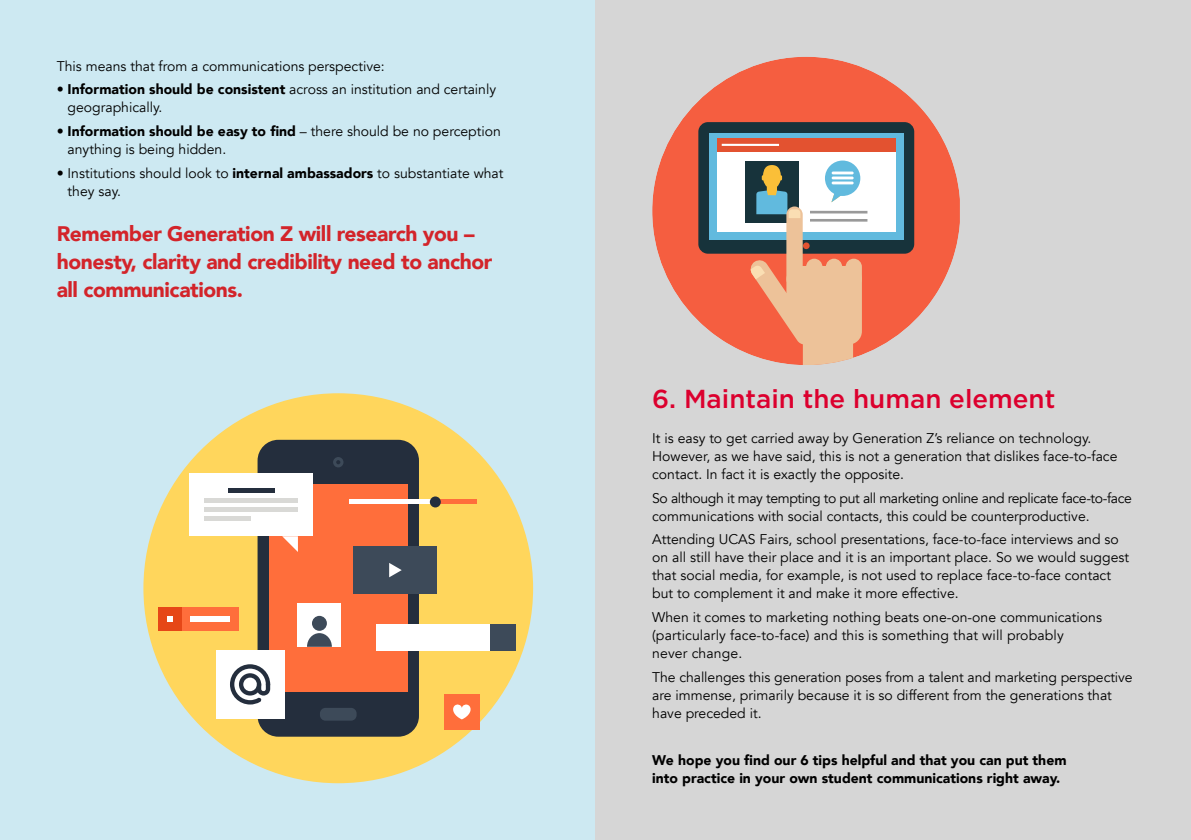
<style>
.page{position:relative;width:1191px;height:840px;background:#fff}
.page>*{position:absolute;margin:0;border:0;box-sizing:border-box;transform-origin:0 0}
.t1{font:500 26px "Gotham";color:#dc002e}
.t2{font:900 21px/28px "Avenir";letter-spacing:-.02em;color:#d3242a}
.t3{font:14px/18px "Avenir";color:#000}
.t4{font:14px/18px "Avenir";letter-spacing:-.025em;color:#000}
.t5{font:900 14px/18px "Avenir";color:#000}
.s1{font-weight:900}
</style>
<div class="page">
<div style="left:0;top:0;width:595px;height:839px;background:#cde9f2"></div>
<div style="left:143px;top:393px;width:390px;height:389px;background:#ffd65c;border-radius:50%"></div>
<div style="left:257px;top:439px;width:162px;height:297px;background:#242e3d;border-radius:21px"></div>
<div style="left:269px;top:484px;width:138px;height:207px;background:#ff6e3b"></div>
<div style="left:320px;top:707px;width:36px;height:13px;background:#3d4a59;border-radius:6px"></div>
<div style="left:333px;top:457px;width:10px;height:10px;background:#3d4a59;border-radius:50%"></div>
<svg style="left:336px;top:460px;width:4px;height:4px"></svg>
<div style="left:354px;top:546px;width:83px;height:47px;background:#3d4a59"></div>
<svg style="left:389px;top:563px;width:13px;height:14px"></svg>
<div style="left:489px;top:623px;width:27px;height:27px;background:#3d4a59"></div>
<div style="left:375px;top:623px;width:114px;height:27px;background:#fff"></div>
<div style="left:158px;top:606px;width:24px;height:24px;background:#e64717"></div>
<svg style="left:167px;top:616px;width:6px;height:5px"></svg>
<div style="left:182px;top:606px;width:57px;height:24px;background:#ff6e3b"></div>
<div style="left:191px;top:615px;width:39px;height:6px;background:#fff"></div>
<div style="left:298px;top:603px;width:43px;height:43px;background:#fff"></div>
<svg style="left:307px;top:633px;width:25px;height:13px"></svg>
<div style="left:312px;top:615px;width:15px;height:15px;background:#3d4a59;border-radius:50%"></div>
<div style="left:444px;top:693px;width:35px;height:36px;background:#ff6e3b"></div>
<svg style="left:453px;top:704px;width:18px;height:15px"></svg>
<div style="left:216px;top:650px;width:68px;height:68px;background:#fff"></div>
<svg style="left:230px;top:664px;width:40px;height:40px"></svg>
<div style="left:435px;top:499px;width:42px;height:5px;background:#ff6e3b"></div>
<div style="left:349px;top:499px;width:86px;height:5px;background:#fff"></div>
<div style="left:430px;top:496px;width:11px;height:11px;background:#242e3d;border-radius:50%"></div>
<div style="left:189px;top:473px;width:124px;height:63px;background:#fff"></div>
<svg style="left:282px;top:536px;width:16px;height:15px"></svg>
<div style="left:204px;top:497px;width:94px;height:5px;background:#d9d9d6"></div>
<div style="left:228px;top:488px;width:46px;height:5px;background:#242e3d"></div>
<hr style="left:204px;top:507px;width:94px;height:4px;background:#d9d9d6">
<div style="left:204px;top:516px;width:47px;height:5px;background:#d9d9d6"></div>
<div style="left:595px;top:0;width:596px;height:839px;background:#d6d6d6"></div>
<div style="left:652px;top:57px;width:308px;height:308px;background:#f55e40;border-radius:50%"></div>
<div style="left:698px;top:122px;width:216px;height:131px;background:#17333b;border-radius:10px"></div>
<div style="left:709px;top:133px;width:194px;height:106px;background:#61bade"></div>
<div style="left:803px;top:242px;width:6px;height:7px;background:#e35230;border-radius:50%"></div>
<div style="left:717px;top:151px;width:178px;height:80px;background:#fff"></div>
<div style="left:744px;top:161px;width:54px;height:61px;background:#17333b"></div>
<div style="left:717px;top:138px;width:178px;height:13px;background:#e35230"></div>
<hr style="left:721px;top:144px;width:58px;height:2px;background:#fff">
<svg style="left:825px;top:160px;width:35px;height:42px"></svg>
<hr style="left:810px;top:219px;width:57px;height:2px;background:#999">
<hr style="left:810px;top:211px;width:57px;height:2px;background:#999">
<div style="left:786px;top:206px;width:16px;height:81px;background:#edc299;border-radius:8px"></div>
<svg style="left:756px;top:165px;width:44px;height:53px"></svg>
<svg style="left:749px;top:259px;width:113px;height:106px"></svg>
<p class="t3" style="left:57px;top:57px;width:329px">This means that from a communications perspective:</p>
<p class="t3" style="left:68px;top:81px;width:430px;text-indent:-11px">• <span class="s1">Information should be consistent</span> across an institution and certainly geographically.</p>
<p class="t3" style="left:68px;top:122px;width:435px;text-indent:-11px">• <span class="s1">Information should be easy to find</span> – there should be no perception anything is being hidden.</p>
<p class="t3" style="left:68px;top:164px;width:437px;text-indent:-11px">• Institutions should look to <span class="s1">internal ambassadors</span> to substantiate what they say.</p>
<h2 class="t2" style="left:57px;top:219px;width:437px">Remember Generation Z will research you – honesty, clarity and credibility need to anchor all communications.</h2>
<h1 class="t1" style="left:652px;top:381px;width:405px">6. Maintain the human element</h1>
<p class="t3" style="left:652px;top:429px;width:467px">It is easy to get carried away by Generation Z’s reliance on technology.<br>However, as we have said, this is not a generation that dislikes face-to-face contact. In fact it is exactly the opposite.</p>
<p class="t4" style="left:652px;top:488px;width:481px">So although it may tempting to put all marketing online and replicate face-to-face communications with social contacts, this could be counterproductive.</p>
<p class="t3" style="left:652px;top:530px;width:478px">Attending UCAS Fairs, school presentations, face-to-face interviews and so on all still have their place and it is an important place. So we would suggest that social media, for example, is not used to replace face-to-face contact but to complement it and make it more effective.</p>
<p class="t3" style="left:652px;top:608px;width:451px">When it comes to marketing nothing beats one-on-one communications (particularly face-to-face) and this is something that will probably never change.</p>
<p class="t3" style="left:652px;top:668px;width:482px">The challenges this generation poses from a talent and marketing perspective are immense, primarily because it is so different from the generations that have preceded it.</p>
<p class="t5" style="left:652px;top:750px;width:416px">We hope you find our 6 tips helpful and that you can put them into practice in your own student communications right away.</p>
</div>
